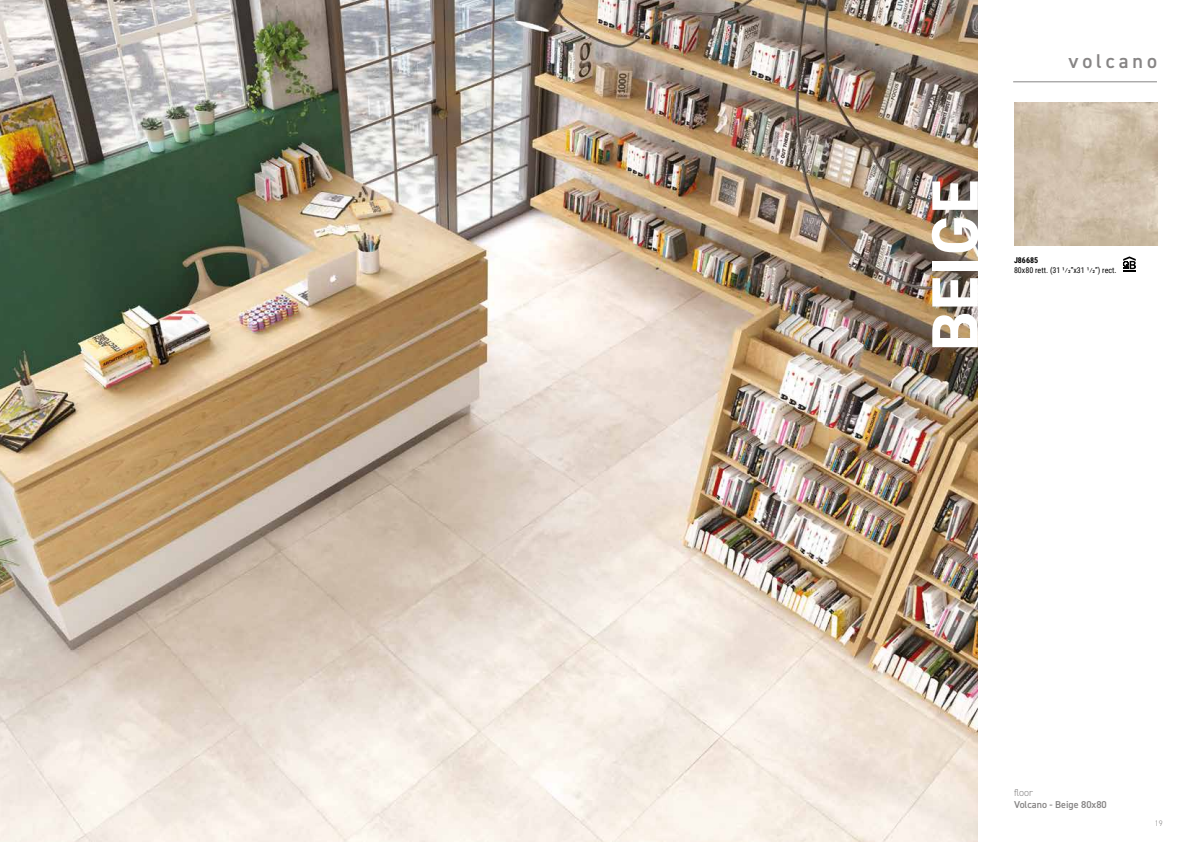
<style>
.page{position:relative;width:1191px;height:842px;background:#fff}
.page>*{position:absolute;margin:0;border:0;box-sizing:border-box;transform-origin:0 0}
.t1{font:700 66px "DIN2014";letter-spacing:.01em;color:#fff}
.t2{font:600 20px "DIN2014";letter-spacing:.2em;color:#878585}
.t3{font:600 10px "DIN2014";color:#878585}
.t4{font:300 10px "DIN2014";color:#878585}
.t5{font:8px "Roboto Condensed";color:#000}
.t6{font:700 8px "Roboto Condensed";color:#000}
.t7{font:300 8px "DIN2014";color:#878585}
</style>
<div class="page">
<img style="left:0;top:0;width:977px;height:842px">
<hr style="left:1013px;top:81px;width:144px;height:1px;background:#878585">
<img style="left:1014px;top:102px;width:143px;height:144px">
<svg style="left:1123px;top:256px;width:13px;height:16px"></svg>
<h2 class="t2" style="left:1068px;top:48px;width:90px">volcano</h2>
<h1 class="t1" style="left:911px;top:352px;width:174px;rotate:-90deg">BEIGE</h1>
<p class="t6" style="left:1014px;top:255px;width:26px">J86685</p>
<p class="t5" style="left:1014px;top:264px;width:104px">80x80 rett. (31 1/2”x31 1/2”) rect.</p>
<p class="t4" style="left:1014px;top:786px;width:20px">floor</p>
<p class="t3" style="left:1014px;top:798px;width:94px">Volcano - Beige 80x80</p>
<p class="t7" style="left:1154px;top:818px;width:9px">19</p>
</div>
